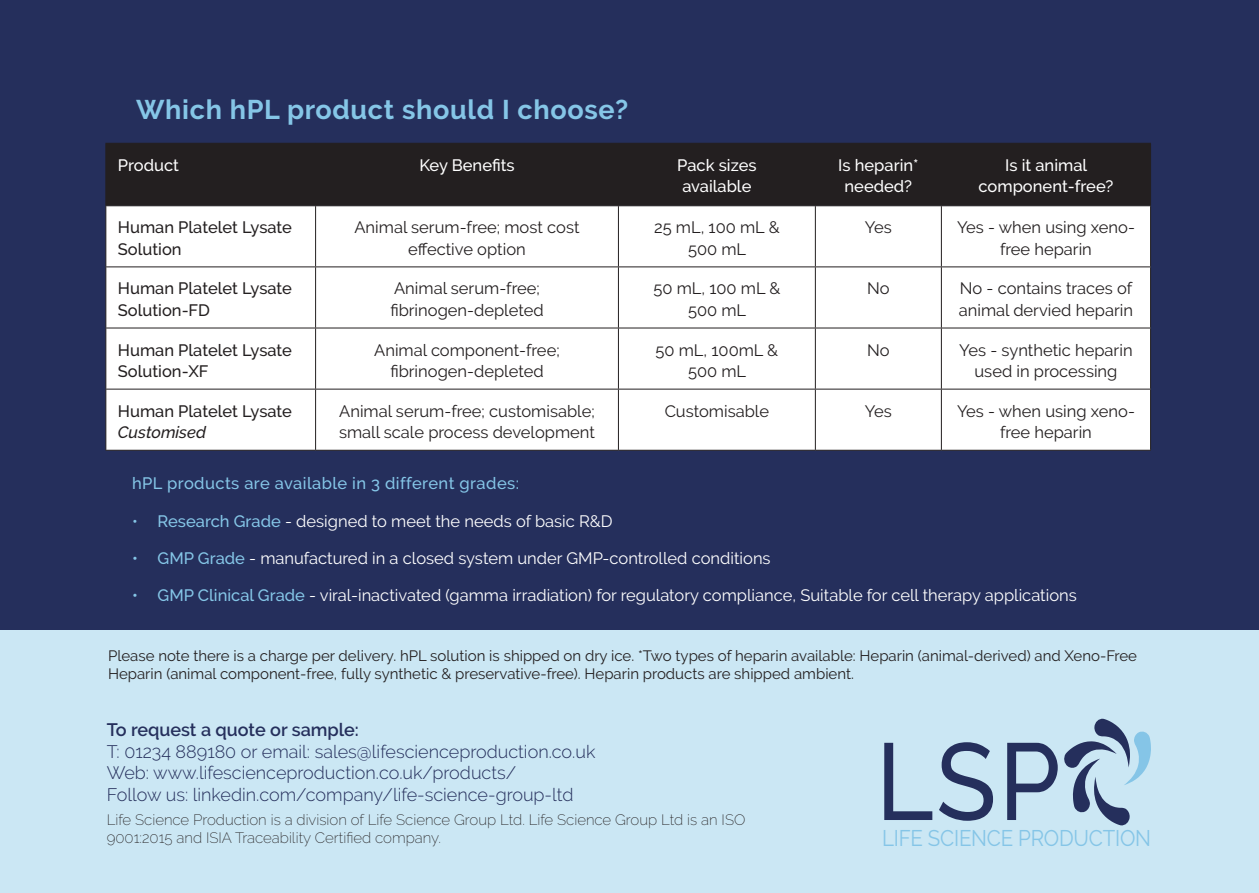
<style>
.page{position:relative;width:1259px;height:893px;background:#cbe7f4}
.page>*{position:absolute;margin:0;border:0;box-sizing:border-box;transform-origin:0 0}
.t1{font:500 108.6px "Raleway";color:#252f5c;scale:.91 1}
.t2{font:700 27px "Raleway";letter-spacing:.025em;color:#85c6e7}
.t3{font:22.5px "Raleway";letter-spacing:-.01em;color:#85c5e7;scale:.91 1}
.t4{font:300 18px "Raleway";color:#252f5c}
.t5{font:600 18px "Raleway";color:#252f5c}
.t6{font:16.5px/21.6px "Raleway";color:#231f20;text-align:center}
.t7{font:16.5px "Raleway";color:#fff}
.t8{font:500 16.5px/21.6px "Raleway";color:#231f20}
.t9{font:500 16.5px/21.6px "Raleway";color:#fff;text-align:center}
.t10{font:500 16.5px "Raleway";letter-spacing:.025em;color:#85c6e7}
.t11{font:italic 500 16.5px "Raleway";color:#231f20}
.t12{font:15px/18px "Raleway";color:#231f20}
.t13{font:200 15px/18px "Raleway";color:#231f20}
.s1{color:#85c6e7}
.s2{font-weight:500;color:#85c6e7}
</style>
<div class="page">
<div style="left:0;top:0;width:1259px;height:629px;background:#252f5c"></div>
<div style="left:106px;top:144px;width:1044px;height:61px;background:#231f20"></div>
<div style="left:106px;top:206px;width:1044px;height:244px;background:#fff"></div>
<hr style="left:315px;top:144px;width:1px;height:61px;background:#231f20">
<hr style="left:618px;top:144px;width:1px;height:61px;background:#231f20">
<hr style="left:815px;top:144px;width:1px;height:61px;background:#231f20">
<hr style="left:941px;top:144px;width:1px;height:61px;background:#231f20">
<hr style="left:105px;top:206px;width:1px;height:60px;background:#231f20">
<hr style="left:315px;top:206px;width:1px;height:60px;background:#231f20">
<hr style="left:618px;top:206px;width:1px;height:60px;background:#231f20">
<hr style="left:815px;top:206px;width:1px;height:60px;background:#231f20">
<hr style="left:941px;top:206px;width:1px;height:60px;background:#231f20">
<hr style="left:1150px;top:206px;width:1px;height:60px;background:#231f20">
<hr style="left:105px;top:267px;width:1px;height:61px;background:#231f20">
<hr style="left:315px;top:267px;width:1px;height:61px;background:#231f20">
<hr style="left:618px;top:267px;width:1px;height:61px;background:#231f20">
<hr style="left:815px;top:267px;width:1px;height:61px;background:#231f20">
<hr style="left:105px;top:328px;width:1px;height:61px;background:#231f20">
<hr style="left:315px;top:328px;width:1px;height:61px;background:#231f20">
<hr style="left:618px;top:328px;width:1px;height:61px;background:#231f20">
<hr style="left:815px;top:328px;width:1px;height:61px;background:#231f20">
<hr style="left:105px;top:389px;width:1px;height:61px;background:#231f20">
<hr style="left:315px;top:389px;width:1px;height:61px;background:#231f20">
<hr style="left:618px;top:389px;width:1px;height:61px;background:#231f20">
<hr style="left:815px;top:389px;width:1px;height:61px;background:#231f20">
<hr style="left:105px;top:266px;width:210px;height:1px;background:#231f20">
<hr style="left:315px;top:266px;width:303px;height:1px;background:#231f20">
<hr style="left:618px;top:266px;width:197px;height:1px;background:#231f20">
<hr style="left:815px;top:266px;width:126px;height:1px;background:#231f20">
<hr style="left:941px;top:266px;width:210px;height:1px;background:#231f20">
<hr style="left:105px;top:327px;width:210px;height:1px;background:#231f20">
<hr style="left:315px;top:327px;width:303px;height:1px;background:#231f20">
<hr style="left:618px;top:327px;width:197px;height:1px;background:#231f20">
<hr style="left:815px;top:327px;width:126px;height:1px;background:#231f20">
<hr style="left:105px;top:389px;width:210px;height:1px;background:#231f20">
<hr style="left:315px;top:389px;width:303px;height:1px;background:#231f20">
<hr style="left:618px;top:389px;width:197px;height:1px;background:#231f20">
<hr style="left:815px;top:389px;width:126px;height:1px;background:#231f20">
<hr style="left:941px;top:267px;width:1px;height:61px;background:#231f20">
<hr style="left:1150px;top:267px;width:1px;height:61px;background:#231f20">
<hr style="left:941px;top:328px;width:1px;height:61px;background:#231f20">
<hr style="left:1150px;top:328px;width:1px;height:61px;background:#231f20">
<hr style="left:941px;top:389px;width:1px;height:61px;background:#231f20">
<hr style="left:1150px;top:389px;width:1px;height:61px;background:#231f20">
<hr style="left:941px;top:327px;width:210px;height:1px;background:#231f20">
<hr style="left:941px;top:389px;width:210px;height:1px;background:#231f20">
<hr style="left:105px;top:450px;width:210px;height:1px;background:#231f20">
<hr style="left:315px;top:450px;width:303px;height:1px;background:#231f20">
<hr style="left:618px;top:450px;width:197px;height:1px;background:#231f20">
<hr style="left:815px;top:450px;width:126px;height:1px;background:#231f20">
<hr style="left:941px;top:450px;width:210px;height:1px;background:#231f20">
<hr style="left:105px;top:143px;width:210px;height:1px;background:#231f20">
<hr style="left:105px;top:144px;width:1px;height:61px;background:#231f20">
<hr style="left:315px;top:143px;width:303px;height:1px;background:#231f20">
<hr style="left:618px;top:143px;width:197px;height:1px;background:#231f20">
<hr style="left:815px;top:143px;width:126px;height:1px;background:#231f20">
<hr style="left:941px;top:143px;width:210px;height:1px;background:#231f20">
<hr style="left:1150px;top:144px;width:1px;height:61px;background:#231f20">
<hr style="left:105px;top:205px;width:210px;height:1px;background:#231f20">
<hr style="left:315px;top:205px;width:303px;height:1px;background:#231f20">
<hr style="left:618px;top:205px;width:197px;height:1px;background:#231f20">
<hr style="left:815px;top:205px;width:126px;height:1px;background:#231f20">
<hr style="left:941px;top:205px;width:210px;height:1px;background:#231f20">
<svg style="left:1064px;top:719px;width:87px;height:107px"></svg>
<p class="t2" style="left:136px;top:94px;width:493px">Which hPL product should I choose?</p>
<p class="t9" style="left:118px;top:154px;width:63px">Product</p>
<p class="t9" style="left:419px;top:154px;width:97px">Key Benefits</p>
<p class="t9" style="left:677px;top:154px;width:81px">Pack sizes</p>
<p class="t9" style="left:682px;top:176px;width:71px">available</p>
<p class="t9" style="left:838px;top:154px;width:82px">Is heparin* needed?</p>
<p class="t9" style="left:1005px;top:154px;width:84px">Is it animal</p>
<p class="t9" style="left:978px;top:176px;width:136px">component-free?</p>
<p class="t8" style="left:118px;top:217px;width:176px">Human Platelet Lysate<br>Solution</p>
<p class="t6" style="left:354px;top:217px;width:227px">Animal serum-free; most cost</p>
<p class="t6" style="left:408px;top:238px;width:119px">effective option</p>
<p class="t8" style="left:118px;top:278px;width:176px">Human Platelet Lysate<br>Solution-FD</p>
<p class="t6" style="left:394px;top:278px;width:147px">Animal serum-free;</p>
<p class="t6" style="left:390px;top:299px;width:155px">fibrinogen-depleted</p>
<p class="t8" style="left:118px;top:339px;width:176px">Human Platelet Lysate<br>Solution-XF</p>
<p class="t6" style="left:374px;top:339px;width:187px">Animal component-free;</p>
<p class="t6" style="left:390px;top:360px;width:155px">fibrinogen-depleted</p>
<p class="t6" style="left:654px;top:217px;width:127px">25 mL, 100 mL &amp;<br>500 mL</p>
<p class="t6" style="left:865px;top:217px;width:28px">Yes</p>
<p class="t6" style="left:957px;top:217px;width:179px">Yes - when using xeno&shy;free heparin</p>
<p class="t6" style="left:653px;top:278px;width:129px">50 mL, 100 mL &amp;<br>500 mL</p>
<p class="t6" style="left:867px;top:278px;width:24px">No</p>
<p class="t6" style="left:958px;top:278px;width:176px;text-align:left">No - contains traces of animal dervied heparin</p>
<p class="t6" style="left:655px;top:339px;width:124px">50 mL, 100mL &amp;<br>500 mL</p>
<p class="t6" style="left:867px;top:339px;width:24px">No</p>
<p class="t6" style="left:959px;top:339px;width:175px">Yes - synthetic heparin used in processing</p>
<p class="t8" style="left:118px;top:400px;width:176px">Human Platelet Lysate</p>
<p class="t11" style="left:118px;top:423px;width:90px">Customised</p>
<p class="t6" style="left:339px;top:400px;width:257px;text-align:left">Animal serum-free; customisable; small scale process development</p>
<p class="t6" style="left:664px;top:400px;width:106px">Customisable</p>
<p class="t6" style="left:865px;top:400px;width:28px">Yes</p>
<p class="t6" style="left:957px;top:400px;width:179px">Yes - when using xeno&shy;free heparin</p>
<p class="t10" style="left:132px;top:474px;width:388px">hPL products are available in 3 different grades:</p>
<p class="t7" style="left:132px;top:512px;width:482px"><span class="s1">•</span> <span class="s2">Research Grade</span> - designed to meet the needs of basic R&amp;D</p>
<p class="t7" style="left:132px;top:548px;width:640px"><span class="s2">• GMP Grade</span> - manufactured in a closed system under GMP-controlled conditions</p>
<p class="t7" style="left:132px;top:585px;width:946px"><span class="s2">• GMP Clinical Grade</span> - viral-inactivated (gamma irradiation) for regulatory compliance, Suitable for cell therapy applications</p>
<p class="t12" style="left:108px;top:647px;width:1030px">Please note there is a charge per delivery. hPL solution is shipped on dry ice. *Two types of heparin available: Heparin (animal-derived) and Xeno-Free<br>Heparin (animal component-free, fully synthetic &amp; preservative-free). Heparin products are shipped ambient.</p>
<p class="t5" style="left:107px;top:720px;width:254px">To request a quote or sample:</p>
<p class="t4" style="left:107px;top:741px;width:490px">T: 01234 889180 or email: sales@lifescienceproduction.co.uk</p>
<p class="t4" style="left:107px;top:763px;width:411px">Web: www.lifescienceproduction.co.uk/products/</p>
<p class="t4" style="left:107px;top:784px;width:468px">Follow us: linkedin.com/company/life-science-group-ltd</p>
<p class="t13" style="left:107px;top:811px;width:640px">Life Science Production is a division of Life Science Group Ltd. Life Science Group Ltd is an ISO<br>9001:2015 and ISIA Traceability Certified company.</p>
<p class="t1" style="left:876px;top:719px;width:204px">LSP</p>
<p class="t3" style="left:882px;top:825px;width:297px">LIFE SCIENCE PRODUCTION</p>
</div>
